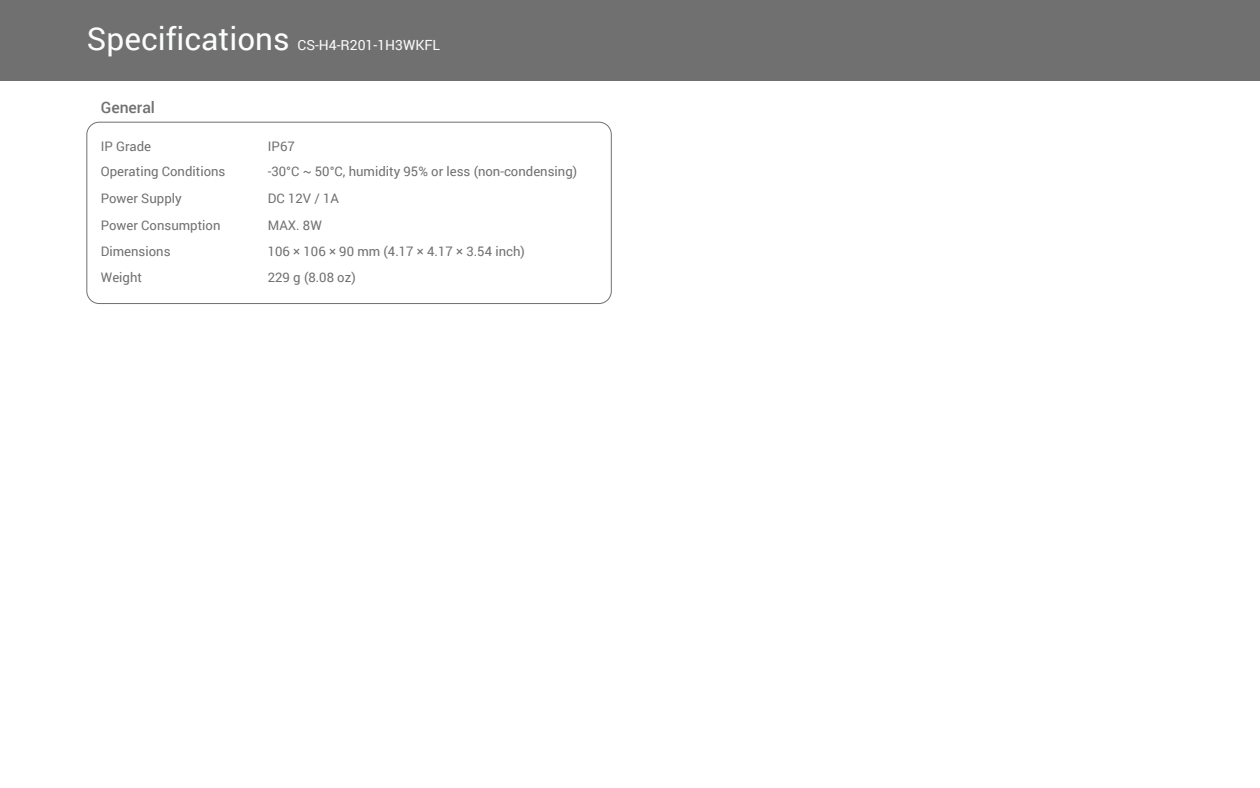
<style>
.page{position:relative;width:1260px;height:788px;background:#fff}
.page>*{position:absolute;margin:0;border:0;box-sizing:border-box;transform-origin:0 0}
.t1{font:31.5px "Roboto";color:#fcfdfd}
.t2{font:500 15.75px "Roboto";color:#717071}
.t3{font:14px "Roboto";color:#fcfdfd}
.t4{font:13.12px "Roboto";color:#717071}
</style>
<div class="page">
<div style="left:86px;top:122px;width:526px;height:182px;border:1px solid #717071;border-radius:12px"></div>
<div style="left:0;top:0;width:1260px;height:80px;background:#717071"></div>
<h1 class="t1" style="left:87px;top:16px;width:204px">Specifications</h1>
<p class="t3" style="left:297px;top:35px;width:144px">CS-H4-R201-1H3WKFL</p>
<p class="t2" style="left:101px;top:96px;width:56px">General</p>
<p class="t4" style="left:101px;top:137px;width:52px">IP Grade</p>
<p class="t4" style="left:268px;top:137px;width:28px">IP67</p>
<p class="t4" style="left:101px;top:162px;width:126px">Operating Conditions</p>
<p class="t4" style="left:268px;top:162px;width:311px">-30°C ~ 50°C, humidity 95% or less (non-condensing)</p>
<p class="t4" style="left:101px;top:189px;width:82px">Power Supply</p>
<p class="t4" style="left:268px;top:189px;width:73px">DC 12V / 1A</p>
<p class="t4" style="left:101px;top:216px;width:121px">Power Consumption</p>
<p class="t4" style="left:268px;top:216px;width:56px">MAX. 8W</p>
<p class="t4" style="left:101px;top:242px;width:71px">Dimensions</p>
<p class="t4" style="left:268px;top:242px;width:259px">106 × 106 × 90 mm (4.17 × 4.17 × 3.54 inch)</p>
<p class="t4" style="left:101px;top:268px;width:43px">Weight</p>
<p class="t4" style="left:268px;top:268px;width:89px">229 g (8.08 oz)</p>
</div>
